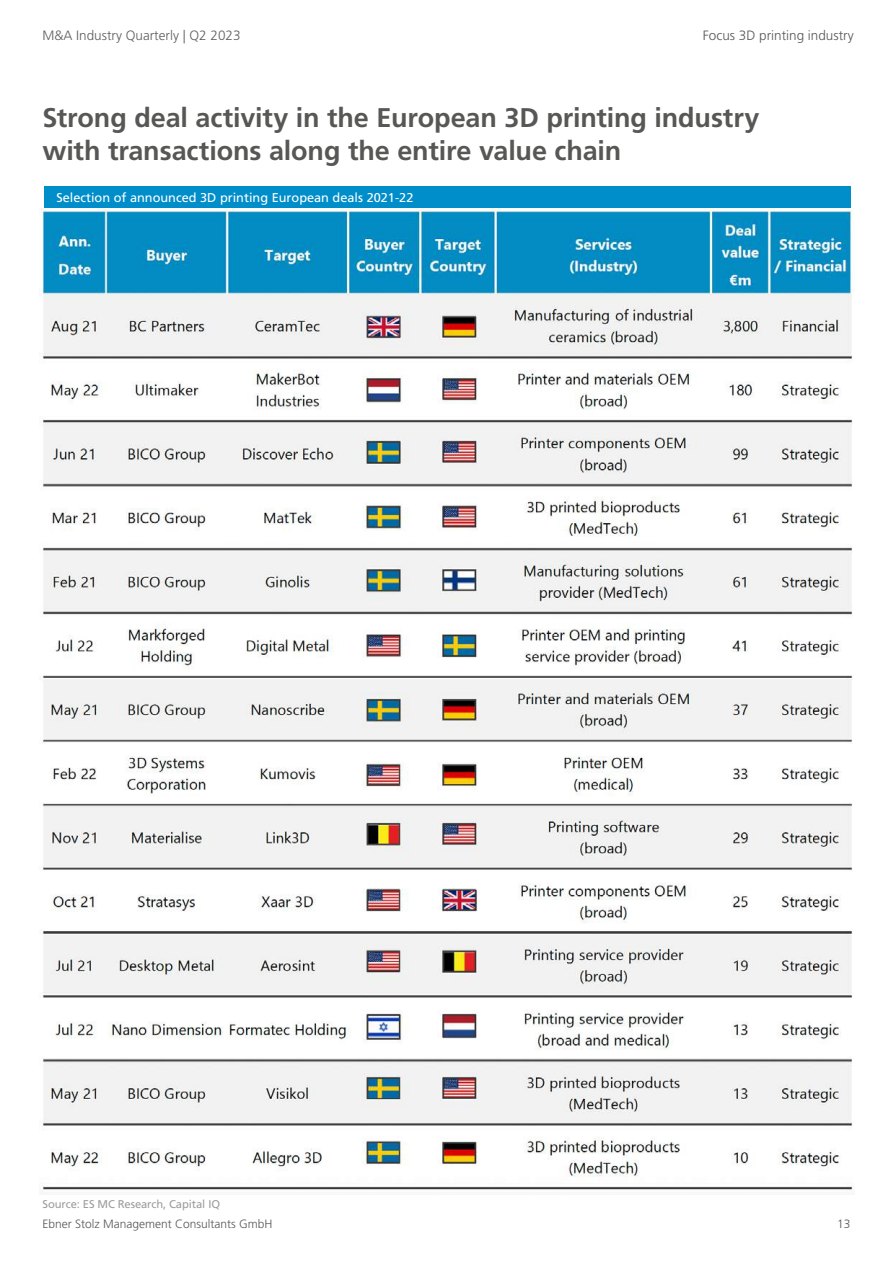
<style>
.page{position:relative;width:893px;height:1263px;background:#fff}
.page>*{position:absolute;margin:0;border:0;box-sizing:border-box;transform-origin:0 0}
.t1{font:700 27px/33px "Frutiger LT Std";letter-spacing:-.005em;color:#575756}
.t2{font:300 13.5px "Frutiger LT Std";color:#5f5e5e}
.t3{font:300 13.5px "Frutiger LT Std";color:#575756}
.t4{font:12.75px "Frutiger LT Std";color:#fff}
.t5{font:300 12px "Frutiger LT Std";color:#575756}
.t6{font:11.25px "Frutiger LT Std";letter-spacing:-.01em;color:#9d9d9c}
</style>
<div class="page">
<div style="left:44px;top:186px;width:806px;height:22px;background:#008eca"></div>
<img style="left:39px;top:209px;width:814px;height:985px">
<p class="t2" style="left:43px;top:28px;width:200px">M&amp;A Industry Quarterly | Q2 2023</p>
<p class="t3" style="left:703px;top:28px;width:152px">Focus 3D printing industry</p>
<p class="t1" style="left:43px;top:101px;width:718px">Strong deal activity in the European 3D printing industry with transactions along the entire value chain</p>
<p class="t4" style="left:56px;top:190px;width:359px">Selection of announced 3D printing European deals 2021-22</p>
<p class="t6" style="left:43px;top:1197px;width:179px">Source: ES MC Research, Capital IQ</p>
<p class="t5" style="left:43px;top:1217px;width:232px">Ebner Stolz Management Consultants GmbH</p>
<p class="t5" style="left:837px;top:1217px;width:15px">13</p>
</div>
